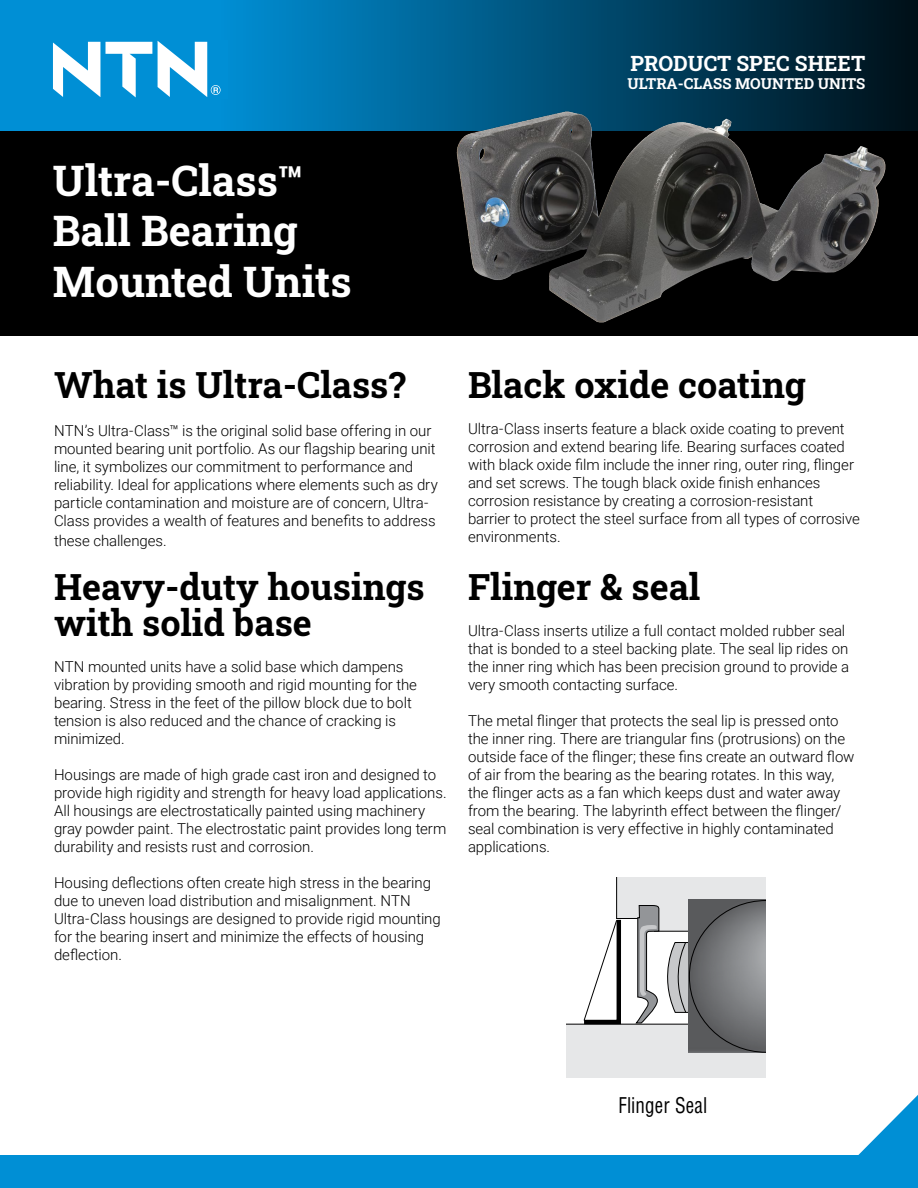
<style>
.page{position:relative;width:918px;height:1188px;background:#fff}
.page>*{position:absolute;margin:0;border:0;box-sizing:border-box;transform-origin:0 0}
.t1{font:700 42px/50.4px "Roboto Slab";color:#fff}
.t2{font:700 36px/36px "Roboto Slab";color:#000}
.t3{font:condensed 21.15px "Helvetica";letter-spacing:.005em;color:#000;scale:.9 1}
.t4{font:700 21px "Roboto Slab";color:#fff}
.t5{font:300 15px/18px "Roboto";letter-spacing:-.005em;color:#000}
.t6{font:700 15px "Roboto Slab";color:#fff}
</style>
<div class="page">
<div style="left:0;top:0;width:918px;height:336px;background:#000"></div>
<div style="left:0;top:1155px;width:918px;height:33px;background:#008fd5"></div>
<svg style="left:0;top:0;width:918px;height:131px;background:#005c8a"></svg>
<div style="left:53px;top:41px;width:175px;height:58px;background:#008fd5"></div>
<svg style="left:53px;top:42px;width:47px;height:55px"></svg>
<svg style="left:106px;top:42px;width:46px;height:55px"></svg>
<svg style="left:158px;top:41px;width:63px;height:56px"></svg>
<img style="left:453px;top:108px;width:440px;height:215px">
<svg style="left:566px;top:878px;width:352px;height:277px"></svg>
<h3 class="t4" style="left:630px;top:49px;width:236px">PRODUCT SPEC SHEET</h3>
<p class="t6" style="left:627px;top:74px;width:239px">ULTRA-CLASS MOUNTED UNITS</p>
<h1 class="t1" style="left:53px;top:154px;width:300px">Ultra-Class™<br>Ball Bearing<br>Mounted Units</h1>
<h2 class="t2" style="left:54px;top:366px;width:353px">What is Ultra-Class?</h2>
<p class="t5" style="left:54px;top:421px;width:385px">NTN’s Ultra-Class™ is the original solid base offering in our mounted bearing unit portfolio. As our flagship bearing unit line, it symbolizes our commitment to performance and reliability. Ideal for applications where elements such as dry particle contamination and moisture are of concern, Ultra-Class provides a wealth of features and benefits to address</p>
<p class="t5" style="left:54px;top:531px;width:114px">these challenges.</p>
<h2 class="t2" style="left:54px;top:568px;width:372px">Heavy-duty housings with solid base</h2>
<p class="t5" style="left:54px;top:657px;width:365px">NTN mounted units have a solid base which dampens vibration by providing smooth and rigid mounting for the bearing. Stress in the feet of the pillow block due to bolt tension is also reduced and the chance of cracking is minimized.</p>
<p class="t5" style="left:54px;top:765px;width:394px">Housings are made of high grade cast iron and designed to provide high rigidity and strength for heavy load applications.<br>All housings are electrostatically painted using machinery gray powder paint. The electrostatic paint provides long term durability and resists rust and corrosion.</p>
<p class="t5" style="left:54px;top:873px;width:388px">Housing deflections often create high stress in the bearing due to uneven load distribution and misalignment. NTN Ultra-Class housings are designed to provide rigid mounting for the bearing insert and minimize the effects of housing deflection.</p>
<h2 class="t2" style="left:468px;top:366px;width:339px">Black oxide coating</h2>
<p class="t5" style="left:468px;top:419px;width:393px">Ultra-Class inserts feature a black oxide coating to prevent corrosion and extend bearing life. Bearing surfaces coated with black oxide film include the inner ring, outer ring, flinger and set screws. The tough black oxide finish enhances corrosion resistance by creating a corrosion-resistant<br>barrier to protect the steel surface from all types of corrosive environments.</p>
<h2 class="t2" style="left:468px;top:568px;width:234px">Flinger &amp; seal</h2>
<p class="t5" style="left:468px;top:621px;width:383px">Ultra-Class inserts utilize a full contact molded rubber seal that is bonded to a steel backing plate. The seal lip rides on the inner ring which has been precision ground to provide a very smooth contacting surface.</p>
<p class="t5" style="left:468px;top:711px;width:388px">The metal flinger that protects the seal lip is pressed onto the inner ring. There are triangular fins (protrusions) on the outside face of the flinger; these fins create an outward flow of air from the bearing as the bearing rotates. In this way, the flinger acts as a fan which keeps dust and water away from the bearing. The labyrinth effect between the flinger/ seal combination is very effective in highly contaminated applications.</p>
<h3 class="t3" style="left:618px;top:1092px;width:100px">Flinger Seal</h3>
</div>
